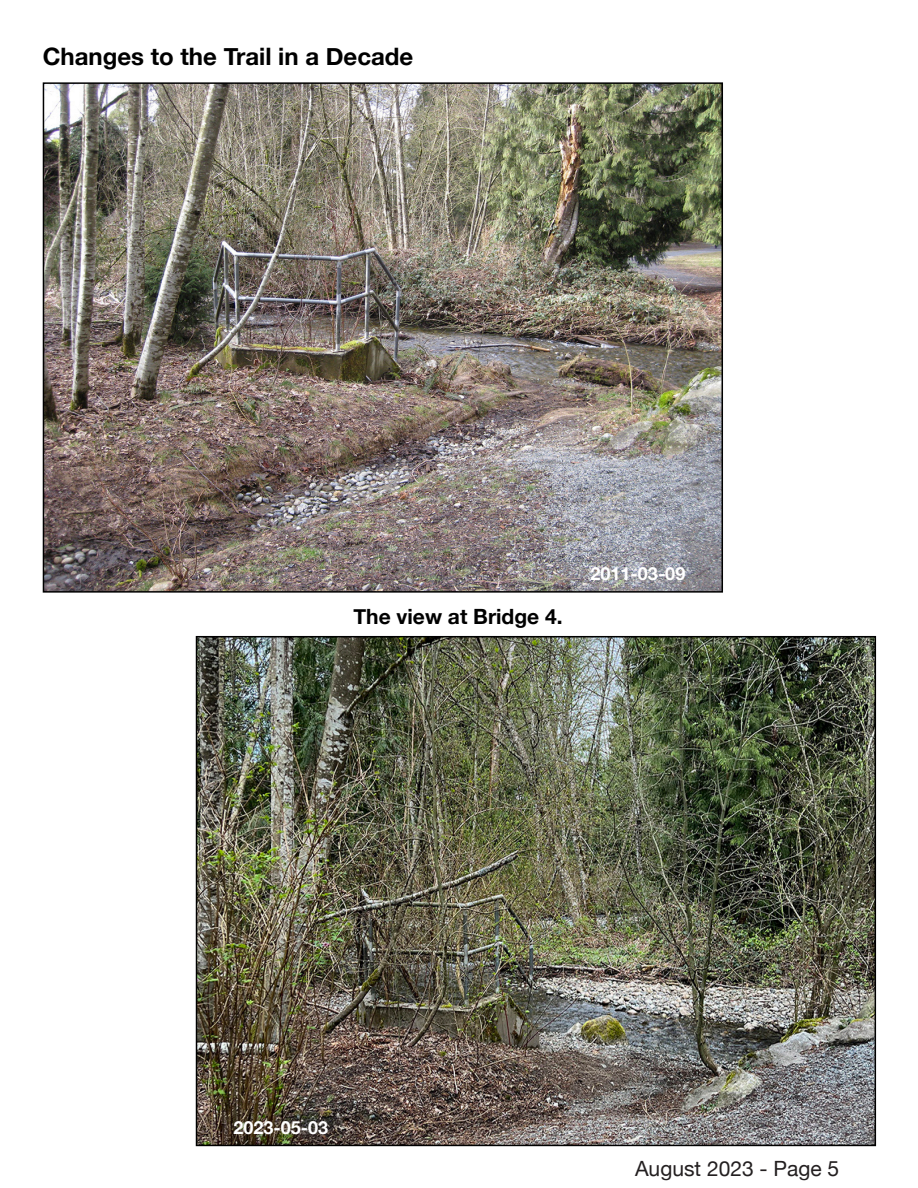
<style>
.page{position:relative;width:918px;height:1188px;background:#fff}
.page>*{position:absolute;margin:0;border:0;box-sizing:border-box;transform-origin:0 0}
.t1{font:700 24px "Helvetica Neue";color:#000}
.t2{font:700 21px "Helvetica Neue";color:#000}
.t3{font:21px "Helvetica Neue";color:#231f20}
.t4{font:700 18px "Helvetica Neue";color:#fff}
</style>
<div class="page">
<img style="left:199px;top:639px;width:674px;height:504px">
<div style="left:196px;top:636px;width:680px;height:510px;border:2px solid #000"></div>
<img style="left:46px;top:85px;width:674px;height:505px">
<div style="left:43px;top:82px;width:680px;height:511px;border:2px solid #000"></div>
<p class="t1" style="left:43px;top:38px;width:372px">Changes to the Trail in a Decade</p>
<p class="t2" style="left:353px;top:600px;width:211px">The view at Bridge 4.</p>
<p class="t4" style="left:591px;top:559px;width:96px">2011-03-09</p>
<p class="t4" style="left:233px;top:1113px;width:96px">2023-05-03</p>
<p class="t3" style="left:635px;top:1154px;width:206px">August 2023 - Page 5</p>
</div>
